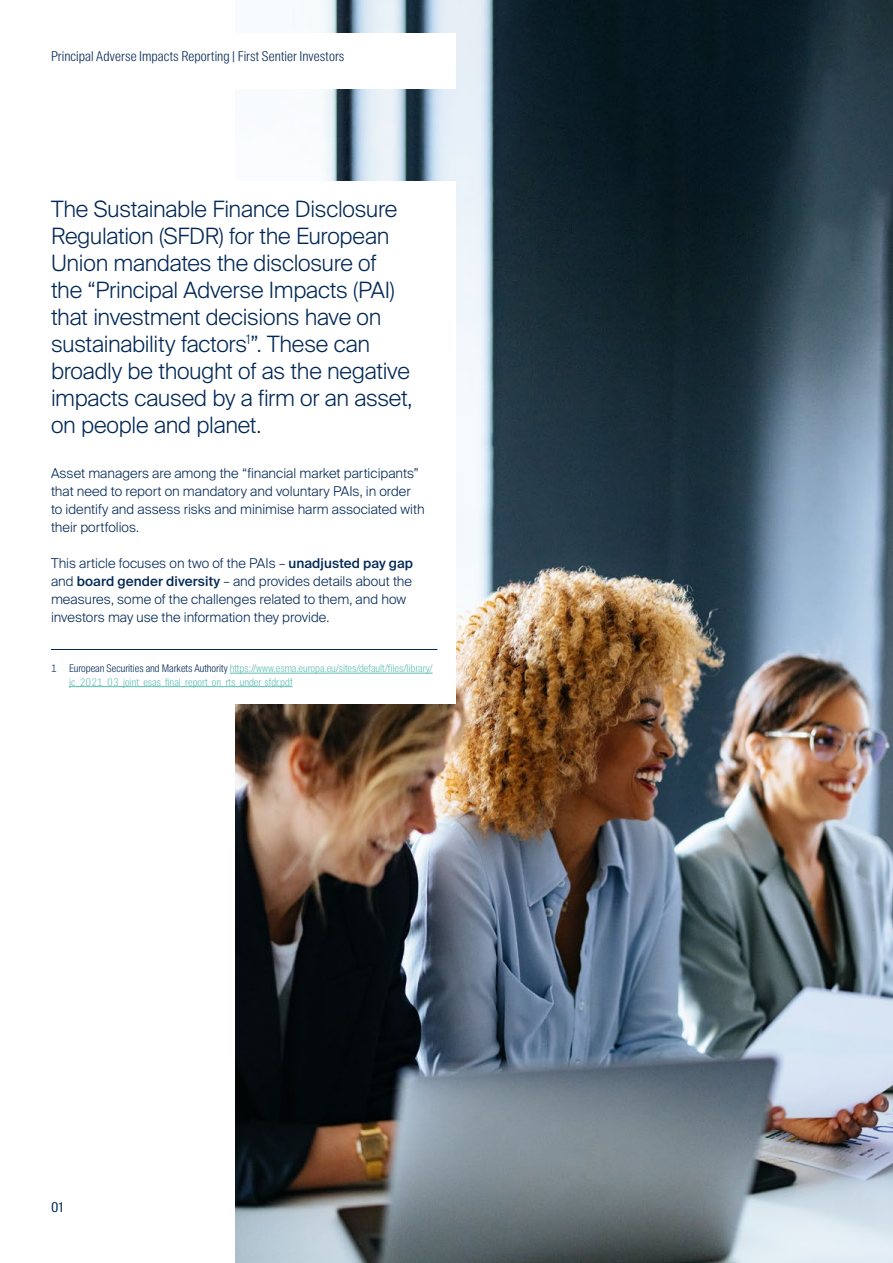
<style>
.page{position:relative;width:893px;height:1263px;background:#fff}
.page>*{position:absolute;margin:0;border:0;box-sizing:border-box;transform-origin:0 0}
.t1{font:300 22.5px/27px "Suisse Intl";letter-spacing:-.01em;color:#022856}
.t2{font:300 13.5px/18px "Suisse Intl";letter-spacing:.005em;color:#022856}
.t3{font:300 13.5px "Suisse Intl Cond";letter-spacing:.01em;color:#022856}
.t4{font:13.5px "Suisse Intl Cond";color:#022856}
.t5{font:300 10.5px/13.5px "Suisse Intl Cond";color:#60beb3}
.s1{font-weight:500}
.s2{color:#022856}
</style>
<div class="page">
<img style="left:235px;top:0;width:658px;height:1263px">
<div style="left:51px;top:181px;width:404px;height:522px;background:#fff"></div>
<hr style="left:51px;top:649px;width:386px;height:1px;background:#022856">
<hr style="left:230px;top:673px;width:203px;height:1px;background:#60beb3">
<hr style="left:69px;top:686px;width:224px;height:1px;background:#60beb3">
<div style="left:51px;top:33px;width:404px;height:55px;background:#fff"></div>
<p class="t3" style="left:51px;top:49px;width:295px">Principal Adverse Impacts Reporting | First Sentier Investors</p>
<p class="t1" style="left:51px;top:195px;width:363px">The Sustainable Finance Disclosure Regulation (SFDR) for the European Union mandates the disclosure of the “Principal Adverse Impacts (PAI) that investment decisions have on sustainability factors<sup>1</sup>”. These can broadly be thought of as the negative impacts caused by a firm or an asset, on people and planet.</p>
<p class="t2" style="left:51px;top:464px;width:375px">Asset managers are among the “financial market participants” that need to report on mandatory and voluntary PAIs, in order to identify and assess risks and minimise harm associated with their portfolios.</p>
<p class="t2" style="left:51px;top:554px;width:364px">This article focuses on two of the PAIs – <span class="s1">unadjusted pay gap </span>and <span class="s1">board gender diversity</span> – and provides details about the measures, some of the challenges related to them, and how investors may use the information they provide.</p>
<p class="t5" style="left:69px;top:662px;width:365px;text-indent:-18px"><span class="s2">1 European Securities and Markets Authority</span> https://www.esma.europa.eu/sites/default/files/library/ jc_2021_03_joint_esas_final_report_on_rts_under_sfdr.pdf</p>
<p class="t4" style="left:51px;top:1199px;width:14px">01</p>
</div>
